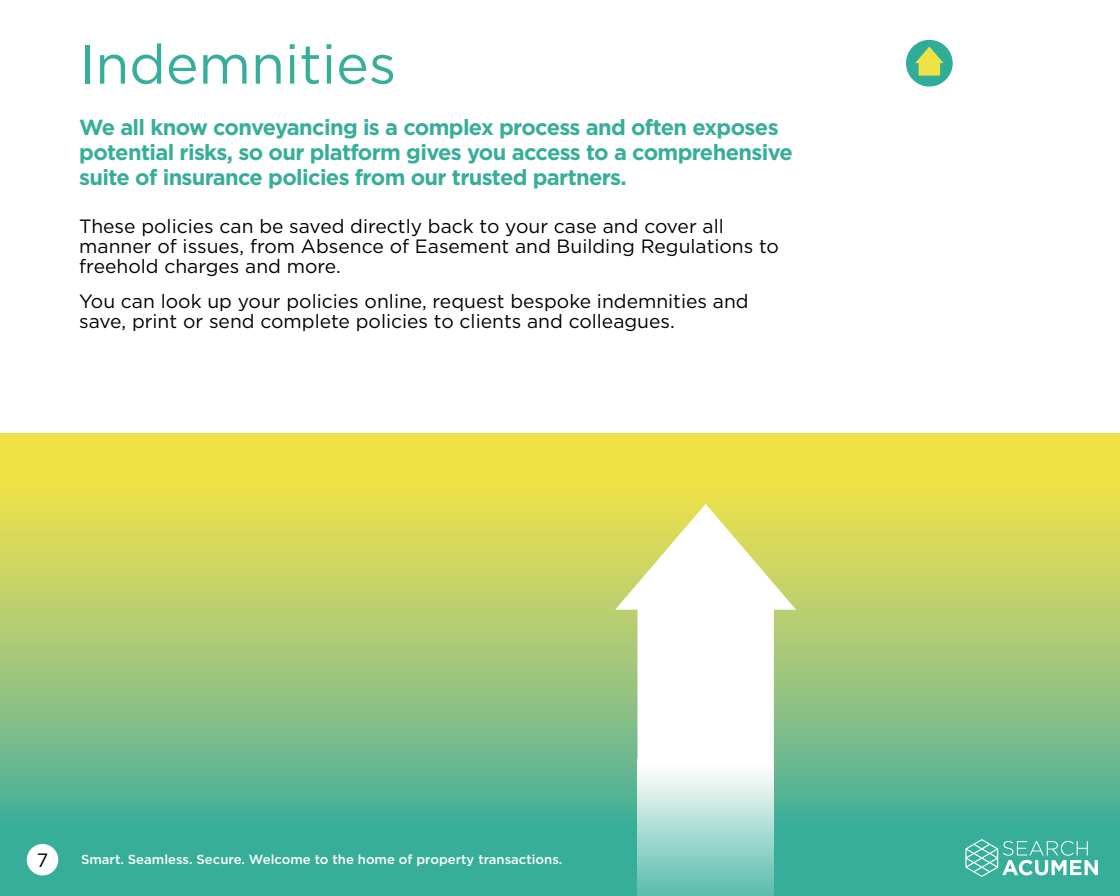
<style>
.page{position:relative;width:1120px;height:896px;background:#fff}
.page>*{position:absolute;margin:0;border:0;box-sizing:border-box;transform-origin:0 0}
.t1{font:55.12px "Gotham";color:#37ae9a}
.t2{font:700 21.88px/25.4px "Gotham";letter-spacing:-.03em;color:#37ae9a}
.t3{font:19.25px/20.1px "Gotham";color:#000}
.t4{font:500 13.12px "Gotham";color:#fff}
</style>
<div class="page">
<div style="left:0;top:822px;width:1120px;height:74px;background:#37ae9a"></div>
<svg style="left:965px;top:839px;width:133px;height:38px"></svg>
<div style="left:27px;top:844px;width:31px;height:31px;background:#fff;border-radius:50%"></div>
<svg style="left:906px;top:40px;width:47px;height:47px"></svg>
<svg style="left:0;top:433px;width:1120px;height:389px;background:#adcc6e"></svg>
<svg style="left:615px;top:504px;width:181px;height:260px"></svg>
<div style="left:637px;top:759px;width:137px;height:137px;background:linear-gradient(to bottom,#fff,#59bcac)"></div>
<h1 class="t1" style="left:79px;top:29px;width:318px">Indemnities</h1>
<p class="t2" style="left:79px;top:114px;width:715px">We all know conveyancing is a complex process and often exposes potential risks, so our platform gives you access to a comprehensive suite of insurance policies from our trusted partners.</p>
<p class="t3" style="left:79px;top:216px;width:701px">These policies can be saved directly back to your case and cover all manner of issues, from Absence of Easement and Building Regulations to freehold charges and more.</p>
<p class="t3" style="left:79px;top:291px;width:671px">You can look up your policies online, request bespoke indemnities and save, print or send complete policies to clients and colleagues.</p>
<p class="t3" style="left:37px;top:850px;width:13px">7</p>
<p class="t4" style="left:81px;top:851px;width:483px">Smart. Seamless. Secure. Welcome to the home of property transactions.</p>
</div>
